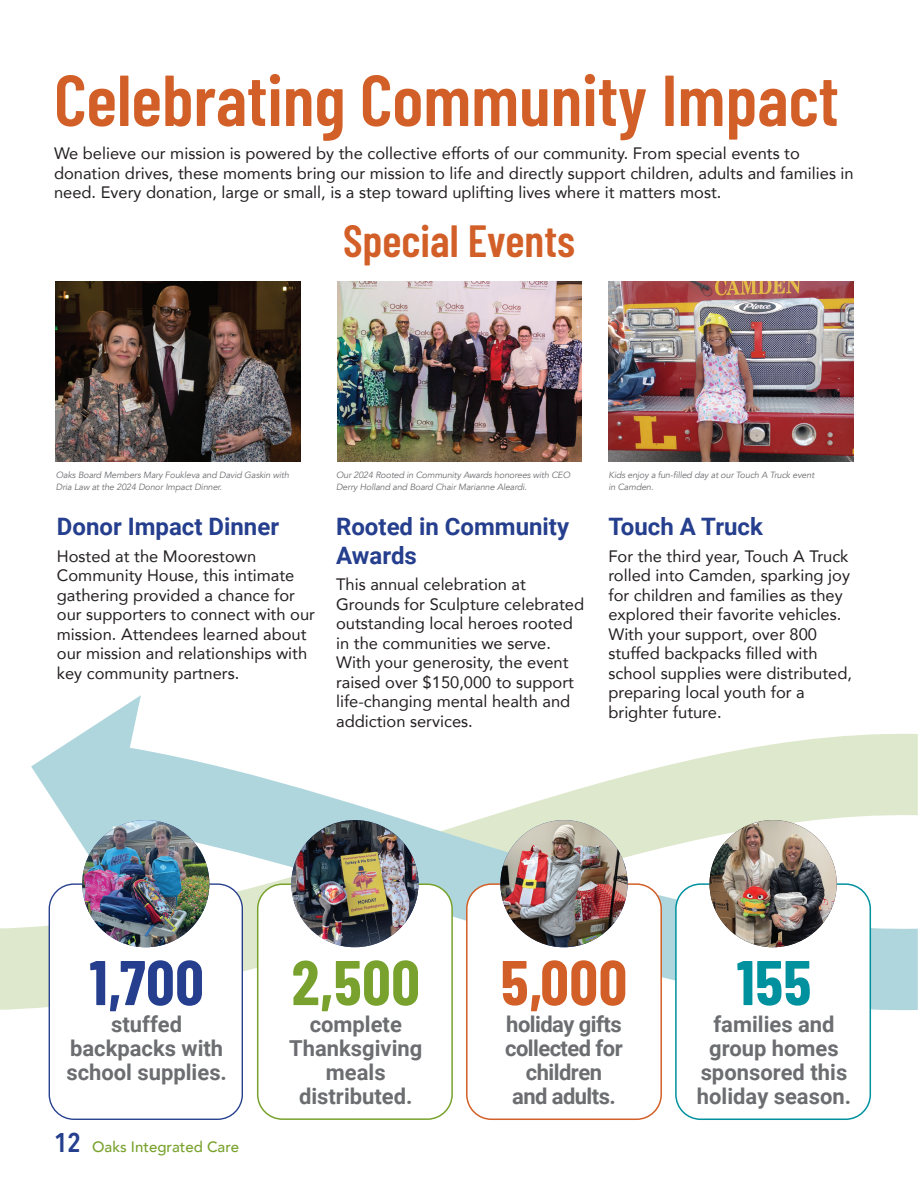
<style>
.page{position:relative;width:918px;height:1188px;background:#fff}
.page>*{position:absolute;margin:0;border:0;box-sizing:border-box;transform-origin:0 0}
._2023_Headline-H1{font:600 72px "Barlow Condensed";color:#d25f27}
._2023_Subhead_3-He{font:700 63px "Barlow Condensed";color:#253f8e}
._2023_Subhead_3-He-2{font:700 63px "Barlow Condensed";color:#78a22d}
._2023_Subhead_3-He-3{font:700 63px "Barlow Condensed";color:#d25f27}
._2023_Subhead_3-He-4{font:700 63px "Barlow Condensed";color:#00919f}
._2023_Subhead-H2{font:600 45px "Barlow Condensed";color:#d25f27}
.t1{font:600 27px "Avenir Next Condensed";color:#253f8e}
._2023_Subhead_3-He-5{font:700 24px/28.5px "Roboto";color:#253f8e}
._2023_Subhead_3-He-6{font:700 21.9px/24px "Roboto";color:#6c6d70;text-align:center}
._2023_Subhead_3-He-7{font:700 21.9px/24px "Roboto";letter-spacing:-.025em;color:#6c6d70;text-align:center}
._2023_Body_Copy{font:16.5px/19.5px "Avenir";color:#231f20}
.t2{font:500 15px "Avenir";color:#78a22d}
.t3{font:italic 9px/12px "Avenir";letter-spacing:-.015em;color:#6c6d70}
</style>
<div class="page">
<svg style="left:0;top:927px;width:872px;height:90px;background:#e1ead1"></svg>
<svg style="left:31px;top:695px;width:887px;height:321px"></svg>
<img style="left:608px;top:281px;width:245px;height:180px">
<img style="left:56px;top:281px;width:245px;height:180px">
<img style="left:337px;top:281px;width:245px;height:180px">
<div style="left:49px;top:884px;width:193px;height:235px;background:#fff;border-radius:25px"></div>
<div style="left:49px;top:883px;width:194px;height:237px;border:1px solid #253f8e;border-radius:25px"></div>
<img style="left:82px;top:820px;width:127px;height:127px;border-radius:64px">
<div style="left:258px;top:884px;width:194px;height:235px;background:#fff;border-radius:25px"></div>
<div style="left:257px;top:883px;width:196px;height:237px;border:2px solid #78a22d;border-radius:25px"></div>
<img style="left:291px;top:820px;width:127px;height:127px;border-radius:64px">
<div style="left:467px;top:884px;width:194px;height:235px;background:#fff;border-radius:25px"></div>
<div style="left:466px;top:883px;width:196px;height:237px;border:2px solid #d25f27;border-radius:25px"></div>
<img style="left:500px;top:820px;width:128px;height:127px;border-radius:64px">
<div style="left:676px;top:884px;width:194px;height:235px;background:#fff;border-radius:25px"></div>
<div style="left:675px;top:883px;width:196px;height:237px;border:2px solid #00919f;border-radius:25px"></div>
<img style="left:710px;top:820px;width:127px;height:127px;border-radius:64px">
<p class="_2023_Headline-H1" style="left:54px;top:49px;width:786px">Celebrating Community Impact</p>
<p class="_2023_Body_Copy" style="left:54px;top:143px;width:801px">We believe our mission is powered by the collective efforts of our community. From special events to donation drives, these moments bring our mission to life and directly support children, adults and families in need. Every donation, large or small, is a step toward uplifting lives where it matters most.</p>
<p class="_2023_Subhead-H2" style="left:343px;top:208px;width:233px">Special Events</p>
<p class="t3" style="left:56px;top:469px;width:235px">Oaks Board Members Mary Foukleva and David Gaskin with<br>Dria Law at the 2024 Donor Impact Dinner.</p>
<p class="_2023_Subhead_3-He-5" style="left:57px;top:512px;width:224px">Donor Impact Dinner</p>
<p class="_2023_Body_Copy" style="left:57px;top:546px;width:260px">Hosted at the Moorestown<br>Community House, this intimate gathering provided a chance for our supporters to connect with our mission. Attendees learned about our mission and relationships with key community partners.</p>
<p class="t3" style="left:336px;top:469px;width:236px">Our 2024 Rooted in Community Awards honorees with CEO<br>Derry Holland and Board Chair Marianne Aleardi.</p>
<p class="_2023_Subhead_3-He-5" style="left:336px;top:512px;width:235px">Rooted in Community<br>Awards</p>
<p class="_2023_Body_Copy" style="left:336px;top:574px;width:249px">This annual celebration at<br>Grounds for Sculpture celebrated outstanding local heroes rooted in the communities we serve.<br>With your generosity, the event raised over $150,000 to support life-changing mental health and addiction services.</p>
<p class="t3" style="left:608px;top:469px;width:207px">Kids enjoy a fun-filled day at our Touch A Truck event in Camden.</p>
<p class="_2023_Subhead_3-He-5" style="left:608px;top:512px;width:156px">Touch A Truck</p>
<p class="_2023_Body_Copy" style="left:608px;top:546px;width:245px">For the third year, Touch A Truck rolled into Camden, sparking joy for children and families as they explored their favorite vehicles.<br>With your support, over 800 stuffed backpacks filled with school supplies were distributed, preparing local youth for a brighter future.</p>
<p class="_2023_Subhead_3-He" style="left:90px;top:938px;width:116px">1,700</p>
<p class="_2023_Subhead_3-He-6" style="left:66px;top:1012px;width:162px">stuffed backpacks with school supplies.</p>
<p class="t1" style="left:54px;top:1119px;width:28px">12</p>
<p class="t2" style="left:92px;top:1134px;width:148px">Oaks Integrated Care</p>
<p class="_2023_Subhead_3-He-2" style="left:292px;top:938px;width:130px">2,500</p>
<p class="_2023_Subhead_3-He-6" style="left:289px;top:1012px;width:135px">complete<br>Thanksgiving meals distributed.</p>
<p class="_2023_Subhead_3-He-3" style="left:501px;top:938px;width:128px">5,000</p>
<p class="_2023_Subhead_3-He-7" style="left:505px;top:1012px;width:119px">holiday gifts collected for children<br>and adults.</p>
<p class="_2023_Subhead_3-He-4" style="left:737px;top:938px;width:76px">155</p>
<p class="_2023_Subhead_3-He-6" style="left:713px;top:1012px;width:123px">families and</p>
<p class="_2023_Subhead_3-He-6" style="left:697px;top:1036px;width:156px">group homes sponsored this holiday season.</p>
</div>
